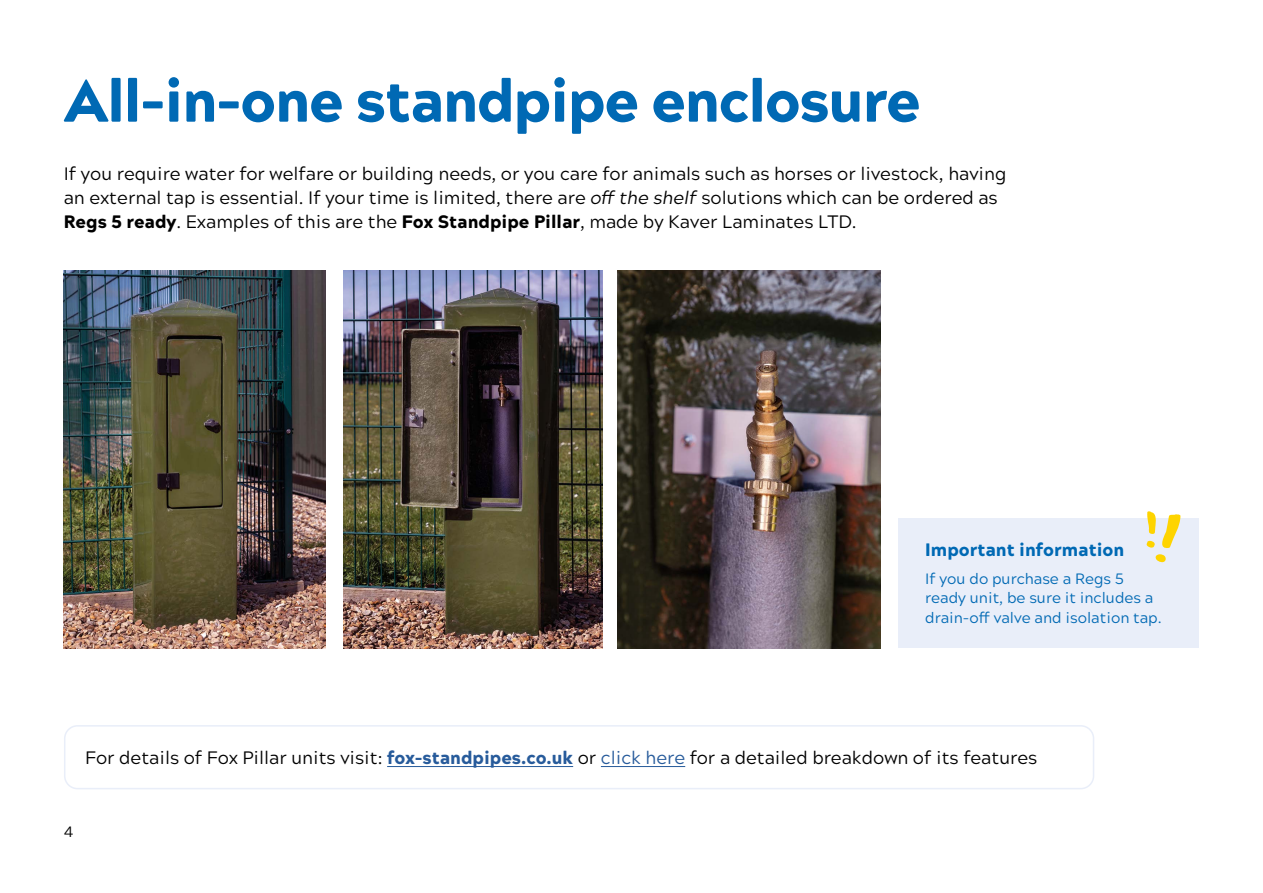
<style>
.page{position:relative;width:1263px;height:893px;background:#fff}
.page>*{position:absolute;margin:0;border:0;box-sizing:border-box;transform-origin:0 0}
.t1{font:900 59.4px "Acherus Grotesque";letter-spacing:-.025em;color:#0069b4}
.t2{font:18px/24px "Acherus Grotesque";color:#000}
.t3{font:900 18px "Acherus Grotesque";color:#0069b4}
.t4{font:15px/19.5px "Acherus Grotesque";color:#0069b4}
.t5{font:15px "Acherus Grotesque";color:#000}
.s1{font-style:italic}
.s2{font-weight:900}
.s3{font-weight:900;color:#275b9b}
.s4{color:#275b9b}
</style>
<div class="page">
<div style="left:898px;top:519px;width:301px;height:129px;background:#e9eef9"></div>
<svg style="left:1146px;top:511px;width:34px;height:52px"></svg>
<div style="left:64px;top:725px;width:1030px;height:64px;border:2px solid #e9eef9;border-radius:13px"></div>
<hr style="left:387px;top:766px;width:186px;height:1px;background:#275b9b">
<hr style="left:601px;top:766px;width:84px;height:1px;background:#275b9b">
<img style="left:64px;top:270px;width:262px;height:378px">
<img style="left:343px;top:270px;width:260px;height:378px">
<img style="left:618px;top:270px;width:262px;height:378px">
<h1 class="t1" style="left:64px;top:49px;width:858px">All-in-one standpipe enclosure</h1>
<p class="t2" style="left:64px;top:160px;width:944px">If you require water for welfare or building needs, or you care for animals such as horses or livestock, having an external tap is essential. If your time is limited, there are <span class="s1">off the shelf</span> solutions which can be ordered as<br><span class="s2">Regs 5 ready</span>. Examples of this are the <span class="s2">Fox Standpipe Pillar</span>, made by Kaver Laminates LTD.</p>
<p class="t3" style="left:925px;top:534px;width:200px">Important information</p>
<p class="t4" style="left:925px;top:567px;width:238px">If you do purchase a Regs 5 ready unit, be sure it includes a drain-off valve and isolation tap.</p>
<p class="t2" style="left:85px;top:745px;width:954px">For details of Fox Pillar units visit: <span class="s3">fox-standpipes.co.uk</span> or <span class="s4">click here</span> for a detailed breakdown of its features</p>
<p class="t5" style="left:64px;top:819px;width:11px">4</p>
</div>
